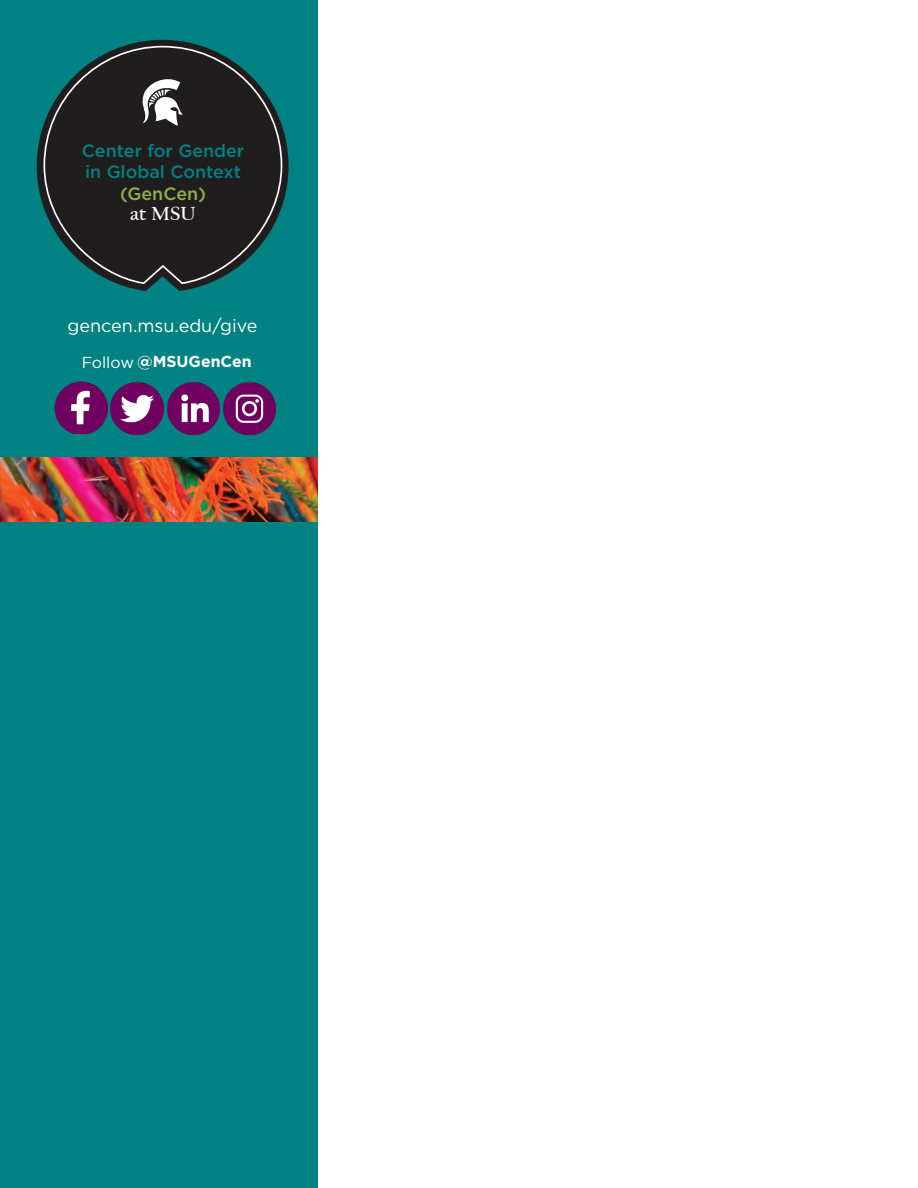
<style>
.page{position:relative;width:918px;height:1188px;background:#fff}
.page>*{position:absolute;margin:0;border:0;box-sizing:border-box;transform-origin:0 0}
.t1{font:700 19.95px "Californian FB";color:#fff}
.t2{font:18px "Gotham";color:#fff}
.t3{font:500 17.85px/21.5px "Gotham";color:#008182;text-align:center}
.t4{font:700 15.9px "Gotham";color:#fff}
.s1{color:#94ae4a}
.s2{font-weight:400}
</style>
<div class="page">
<div style="left:0;top:0;width:318px;height:1188px;background:#008182"></div>
<svg style="left:37px;top:40px;width:252px;height:251px"></svg>
<svg style="left:43px;top:45px;width:240px;height:240px"></svg>
<svg style="left:142px;top:79px;width:41px;height:47px"></svg>
<img style="left:0;top:458px;width:318px;height:63px">
<img style="left:223px;top:382px;width:52px;height:52px">
<img style="left:167px;top:382px;width:52px;height:52px">
<img style="left:111px;top:382px;width:52px;height:52px">
<img style="left:55px;top:382px;width:52px;height:52px">
<p class="t3" style="left:82px;top:140px;width:164px">Center for Gender in Global Context <span class="s1">(GenCen)</span></p>
<p class="t1" style="left:130px;top:203px;width:67px">at MSU</p>
<p class="t2" style="left:68px;top:315px;width:192px">gencen.msu.edu/give</p>
<p class="t4" style="left:82px;top:351px;width:172px"><span class="s2">Follow</span> @MSUGenCen</p>
</div>
